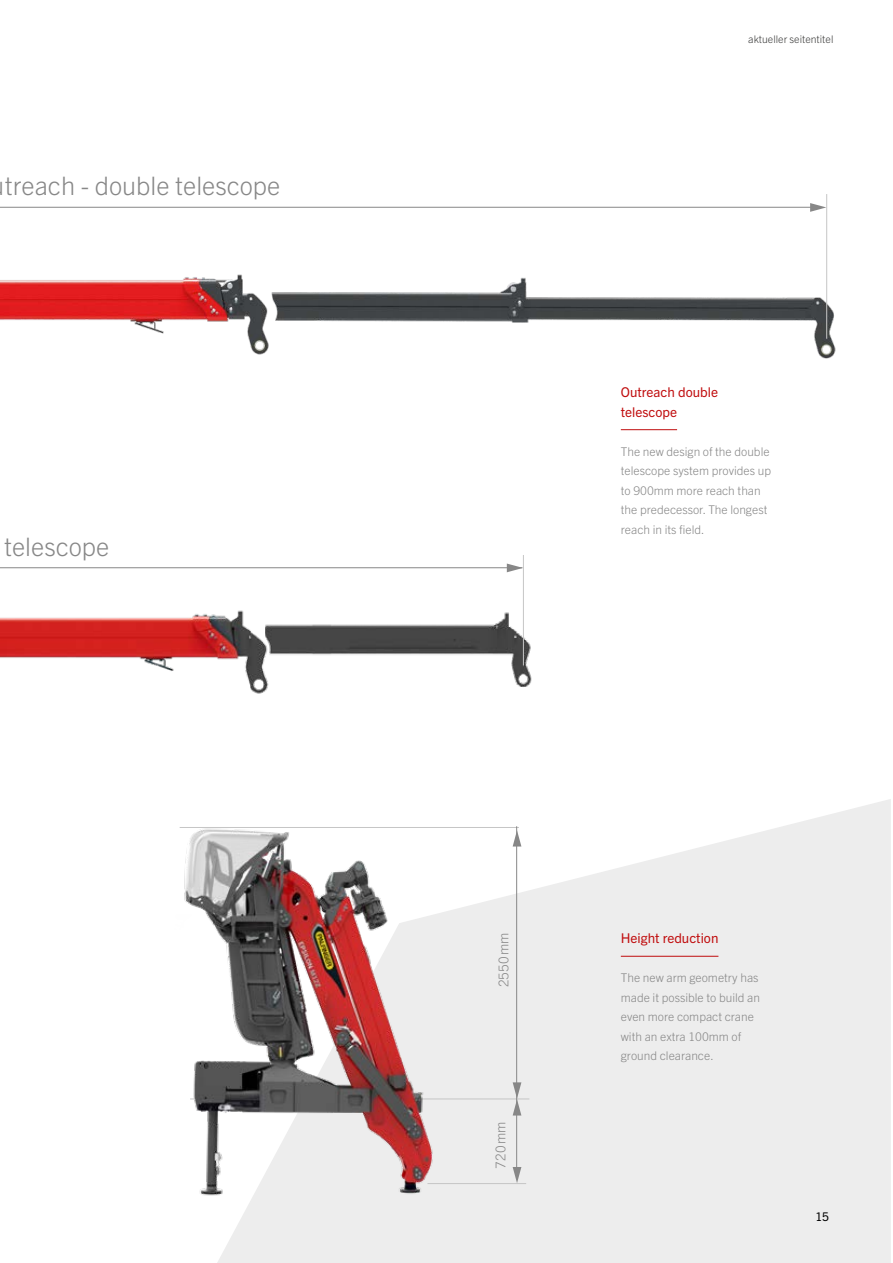
<style>
.page{position:relative;width:893px;height:1263px;background:#fff}
.page>*{position:absolute;margin:0;border:0;box-sizing:border-box;transform-origin:0 0}
.t1{font:300 25.5px "Trade Gothic Next LT Pro";color:#878787}
.t2{font:13.5px/19.5px "Trade Gothic Next LT Pro";color:#c00d0e}
.t3{font:300 13.5px "Trade Gothic Next LT Pro";color:#878787}
.t4{font:300 12px/19.5px "Trade Gothic Next LT Pro";color:#878787}
.t5{font:12px "Trade Gothic Next LT Pro";color:#000}
.t6{font:300 10.5px "Trade Gothic Next LT Pro";color:#3c3c3b}
</style>
<div class="page">
<svg style="left:217px;top:799px;width:674px;height:464px;background:#efefef"></svg>
<img style="left:0;top:210px;width:836px;height:149px">
<hr style="left:826px;top:194px;width:1px;height:145px;background:#c6c6c6">
<img style="left:313px;top:612px;width:219px;height:75px">
<hr style="left:523px;top:555px;width:1px;height:110px;background:#c6c6c6">
<img style="left:179px;top:819px;width:384px;height:388px">
<hr style="left:427px;top:1183px;width:99px;height:1px;background:#c6c6c6">
<img style="left:0;top:610px;width:313px;height:84px">
<hr style="left:0;top:567px;width:522px;height:1px;background:#878787">
<hr style="left:0;top:207px;width:814px;height:1px;background:#878787">
<svg style="left:810px;top:203px;width:16px;height:9px"></svg>
<svg style="left:507px;top:563px;width:16px;height:9px"></svg>
<svg style="left:513px;top:830px;width:8px;height:16px"></svg>
<svg style="left:513px;top:1167px;width:8px;height:16px"></svg>
<svg style="left:513px;top:1082px;width:8px;height:33px"></svg>
<hr style="left:621px;top:429px;width:56px;height:1px;background:#c00d0e">
<hr style="left:621px;top:956px;width:97px;height:1px;background:#c00d0e">
<h1 class="t1" style="left:5px;top:168px;width:277px">treach - double telescope</h1>
<h1 class="t1" style="left:4px;top:528px;width:107px">telescope</h1>
<p class="t6" style="left:748px;top:32px;width:87px">aktueller seitentitel</p>
<p class="t2" style="left:621px;top:382px;width:99px">Outreach double telescope</p>
<p class="t4" style="left:621px;top:441px;width:152px">The new design of the double telescope system provides up to 900mm more reach than the predecessor. The longest reach in its field.</p>
<p class="t3" style="left:494px;top:987px;width:56px;rotate:-90deg">2550mm</p>
<p class="t3" style="left:491px;top:1168px;width:49px;rotate:-90deg">720mm</p>
<p class="t2" style="left:621px;top:928px;width:99px">Height reduction</p>
<p class="t4" style="left:621px;top:967px;width:141px">The new arm geometry has made it possible to build an even more compact crane with an extra 100mm of ground clearance.</p>
<p class="t5" style="left:815px;top:1208px;width:15px">15</p>
</div>
